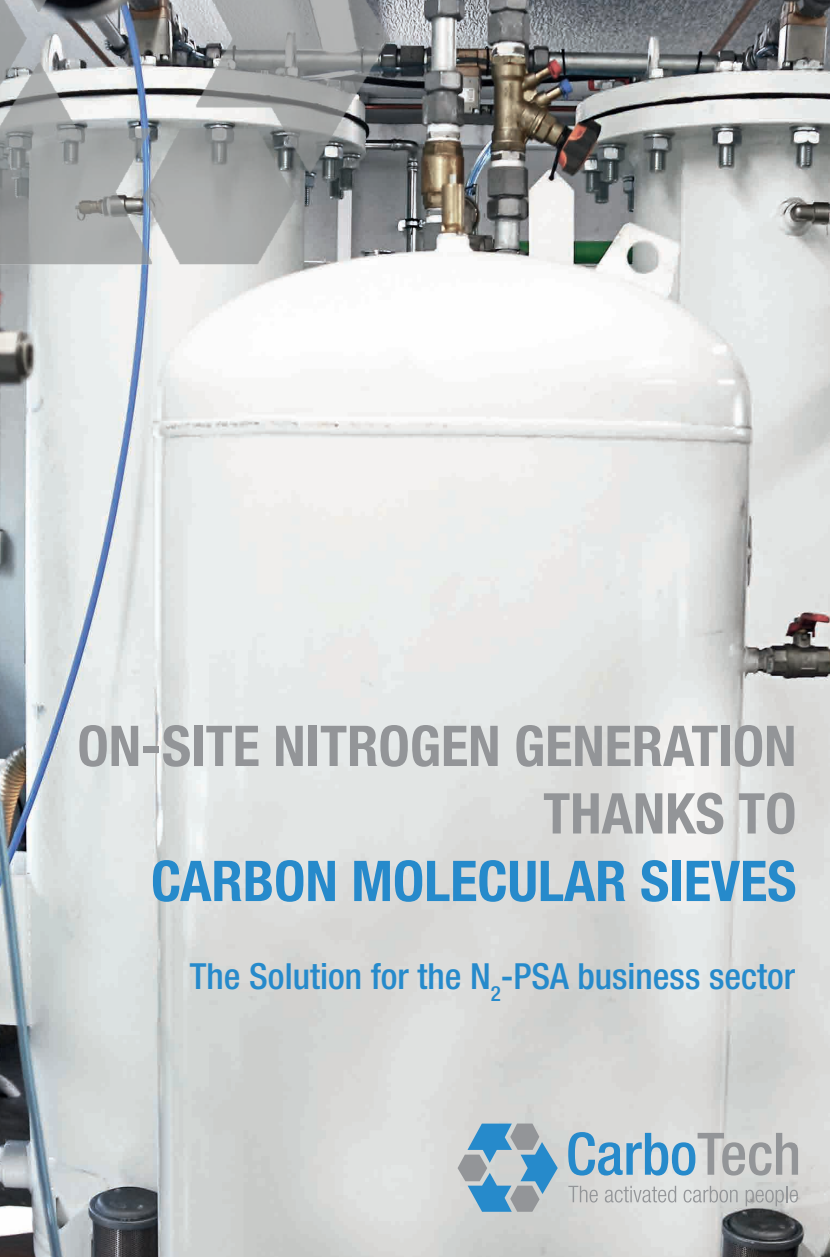
<style>
.page{position:relative;width:830px;height:1257px;background:#fff}
.page>*{position:absolute;margin:0;border:0;box-sizing:border-box;transform-origin:0 0}
.t1{font:700 condensed 56.25px/67.5px "Helvetica Neue LT Std";color:#939598;text-align:right}
.t2{font:700 condensed 56.25px "Helvetica Neue LT Std";color:#268acb}
.t3{font:500 condensed 36px "Helvetica Neue LT Std";color:#268acb}
</style>
<div class="page">
<img style="left:0;top:0;width:829px;height:1256px">
<svg style="left:457px;top:1123px;width:100px;height:88px"></svg>
<svg style="left:568px;top:1132px;width:229px;height:43px"></svg>
<svg style="left:568px;top:1185px;width:29px;height:17px"></svg>
<svg style="left:604px;top:1185px;width:71px;height:17px"></svg>
<svg style="left:683px;top:1185px;width:54px;height:17px"></svg>
<svg style="left:745px;top:1185px;width:52px;height:21px"></svg>
<img style="left:0;top:0;width:410px;height:285px">
<h1 class="t1" style="left:77px;top:711px;width:720px">ON-SITE NITROGEN GENERATION<br>THANKS TO</h1>
<h1 class="t2" style="left:151px;top:847px;width:646px">CARBON MOLECULAR SIEVES</h1>
<p class="t3" style="left:190px;top:955px;width:606px">The Solution for the N<sub>2</sub>-PSA business sector</p>
</div>
